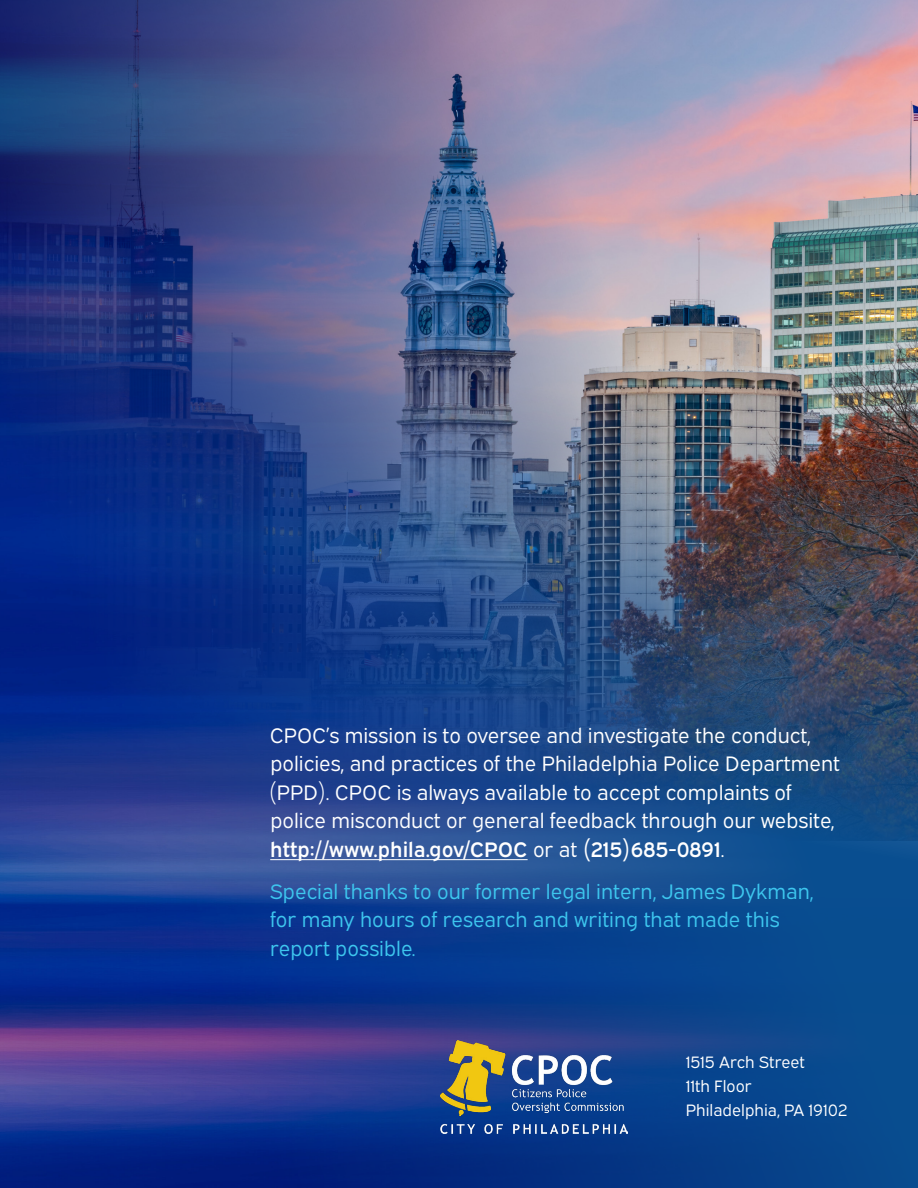
<style>
.page{position:relative;width:918px;height:1188px;background:#fff}
.page>*{position:absolute;margin:0;border:0;box-sizing:border-box;transform-origin:0 0}
.t1{font:21px/28.5px "Expressway Bk";color:#fff}
.t2{font:21px/28.5px "Expressway Bk";color:#3dc6ee}
.t3{font:21px "Expressway Sb";color:#fff}
.t4{font:16.5px/24px "Expressway Bk";color:#fff}
.s1{font-family:"Expressway Bk"}
</style>
<div class="page">
<img style="left:0;top:0;width:918px;height:1188px">
<img style="left:441px;top:1040px;width:187px;height:94px">
<hr style="left:270px;top:859px;width:258px;height:1px;background:#fff">
<p class="t1" style="left:269px;top:719px;width:573px">CPOC’s mission is to oversee and investigate the conduct, policies, and practices of the Philadelphia Police Department (PPD). CPOC is always available to accept complaints of police misconduct or general feedback through our website,</p>
<p class="t3" style="left:270px;top:833px;width:456px">http://www.phila.gov/CPOC <span class="s1">or at</span> (215)685-0891<span class="s1">.</span></p>
<p class="t2" style="left:270px;top:875px;width:545px">Special thanks to our former legal intern, James Dykman, for many hours of research and writing that made this report possible.</p>
<p class="t4" style="left:686px;top:1048px;width:163px">1515 Arch Street<br>11th Floor<br>Philadelphia, PA 19102</p>
</div>
